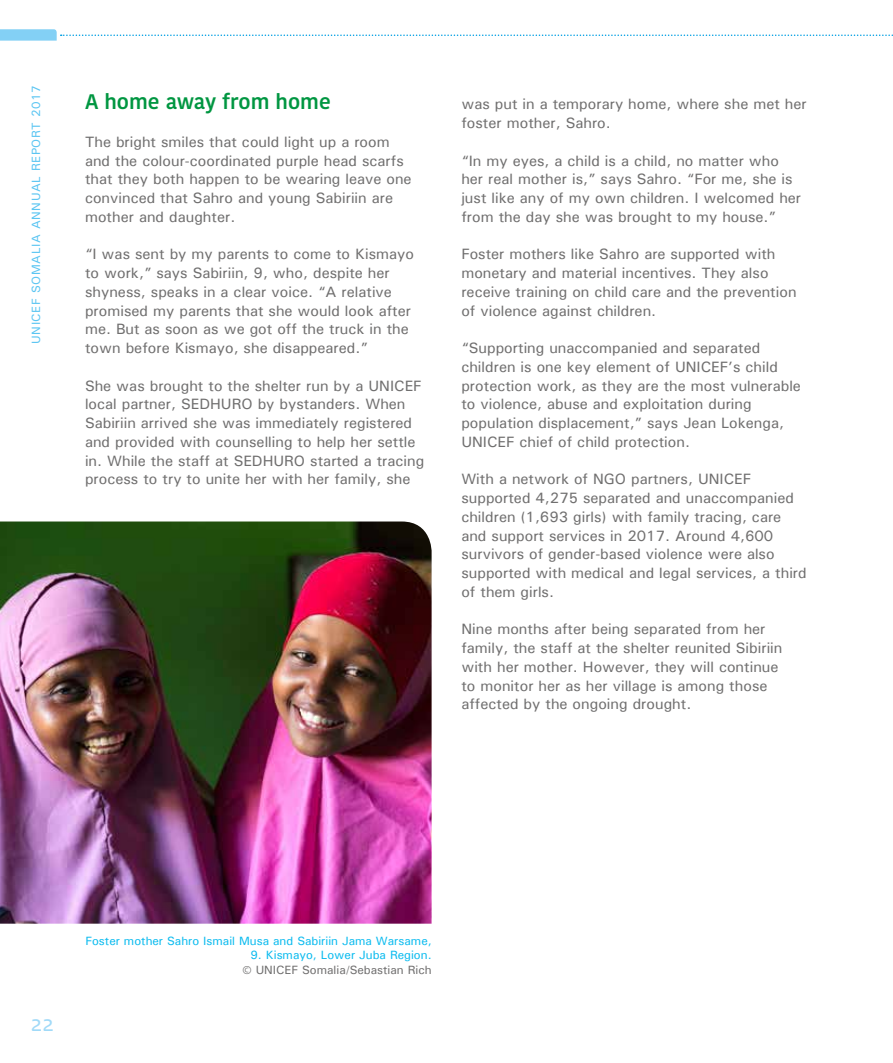
<style>
.page{position:relative;width:893px;height:1063px;background:#fff}
.page>*{position:absolute;margin:0;border:0;box-sizing:border-box;transform-origin:0 0}
.t1{font:24px "Rijksoverheid Sans Text";color:#a1daf8}
.t2{font:600 21px "Kohinoor Bangla";color:#009641}
.t3{font:500 15px/18.8px "Univers";color:#706f6f}
.t4{font:500 12px/14.4px "Univers";color:#706f6f;text-align:right}
.t5{font:500 12px "Univers";color:#0bbbef}
.t6{font:500 12px "Univers";letter-spacing:.05em;color:#5bc5f2}
.s1{color:#0bbbef}
.s2{font-family:"Rijksoverheid Sans Heading";font-weight:400}
</style>
<div class="page">
<svg style="left:0;top:29px;width:893px;height:12px"></svg>
<img style="left:0;top:522px;width:432px;height:402px">
<p class="t6" style="left:28px;top:344px;width:260px;rotate:-90deg">UNICEF SOMALIA ANNUAL REPORT 2017</p>
<h2 class="t2" style="left:85px;top:84px;width:247px">A home away from home</h2>
<p class="t3" style="left:85px;top:132px;width:328px">The bright smiles that could light up a room and the colour-coordinated purple head scarfs that they both happen to be wearing leave one convinced that Sahro and young Sabiriin are mother and daughter.</p>
<p class="t3" style="left:85px;top:245px;width:330px">“I was sent by my parents to come to Kismayo to work,” says Sabiriin, 9, who, despite her shyness, speaks in a clear voice. “A relative promised my parents that she would look after me. But as soon as we got off the truck in the town before Kismayo, she disappeared.”</p>
<p class="t3" style="left:85px;top:376px;width:341px">She was brought to the shelter run by a UNICEF local partner, SEDHURO by bystanders. When Sabiriin arrived she was immediately registered and provided with counselling to help her settle in. While the staff at SEDHURO started a tracing process to try to unite her with her family, she</p>
<p class="t3" style="left:461px;top:95px;width:347px">was put in a temporary home, where she met her foster mother, Sahro.</p>
<p class="t3" style="left:461px;top:151px;width:341px">“In my eyes, a child is a child, no matter who her real mother is,” says Sahro. “For me, she is just like any of my own children. I welcomed her from the day she was brought to my house.”</p>
<p class="t3" style="left:461px;top:245px;width:337px">Foster mothers like Sahro are supported with monetary and material incentives. They also receive training on child care and the prevention of violence against children.</p>
<p class="t3" style="left:461px;top:338px;width:341px">“Supporting unaccompanied and separated children is one key element of UNICEF’s child protection work, as they are the most vulnerable to violence, abuse and exploitation during population displacement,” says Jean Lokenga, UNICEF chief of child protection.</p>
<p class="t3" style="left:461px;top:470px;width:347px">With a network of NGO partners, UNICEF supported 4,275 separated and unaccompanied children (1,693 girls) with family tracing, care and support services in 2017. Around 4,600 survivors of gender-based violence were also supported with medical and legal services, a third of them girls.</p>
<p class="t3" style="left:461px;top:620px;width:323px">Nine months after being separated from her family, the staff at the shelter reunited Sibiriin with her mother. However, they will continue to monitor her as her village is among those affected by the ongoing drought.</p>
<h1 class="t1" style="left:31px;top:1010px;width:25px">22</h1>
<p class="t5" style="left:85px;top:933px;width:348px">Foster mother Sahro Ismail Musa and Sabiriin Jama Warsame,</p>
<p class="t4" style="left:242px;top:947px;width:191px"><span class="s1">9. Kismayo, Lower Juba Region. </span><span class="s2">©</span> UNICEF Somalia/Sebastian Rich</p>
</div>
